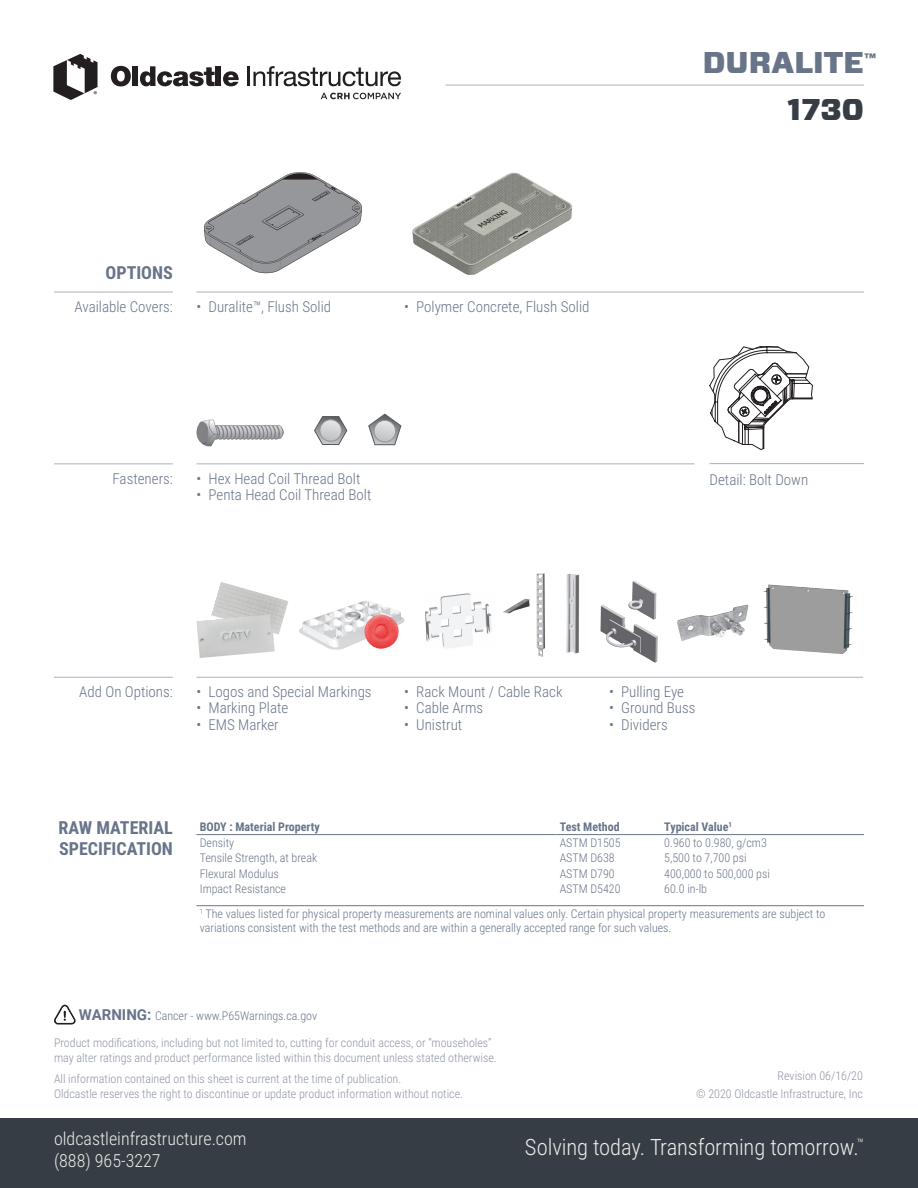
<style>
.page{position:relative;width:918px;height:1188px;background:#fff}
.page>*{position:absolute;margin:0;border:0;box-sizing:border-box;transform-origin:0 0}
.t1{font:900 30px "Forza";color:#687488}
.t2{font:900 30px "Forza";color:#363d44}
.t3{font:300 22.5px "Roboto Condensed";letter-spacing:-.005em;color:#ecedea}
.t4{font:300 18px "Roboto Condensed";color:#ecedea}
.t5{font:700 18px/21.3px "Roboto Condensed";color:#687488}
.t6{font:300 15px "Roboto Condensed";color:#687488}
.t7{font:900 12.3px "Forza";color:#687488}
.t8{font:300 12px/15px "Roboto Condensed";color:#8e94a5}
.t9{font:300 12px/24.6px "Roboto Condensed";color:#687488}
.t10{font:700 12px "Roboto Condensed";color:#687488}
.t11{font:300 12px "Roboto Condensed";color:#687489}
.t12{font:10.8px "Arial Rounded MT Bold";color:#9d9d9d}
.s1{font-family:"Roboto";font-weight:700;font-size:15px}
</style>
<div class="page">
<div style="left:0;top:1119px;width:918px;height:69px;background:#363d44"></div>
<svg style="left:111px;top:66px;width:20px;height:20px"></svg>
<div style="left:133px;top:66px;width:5px;height:20px;background:#231f20"></div>
<svg style="left:140px;top:66px;width:75px;height:20px"></svg>
<div style="left:216px;top:66px;width:5px;height:20px;background:#231f20"></div>
<svg style="left:223px;top:71px;width:16px;height:15px"></svg>
<hr style="left:247px;top:66px;width:3px;height:20px;background:#231f20">
<svg style="left:253px;top:66px;width:148px;height:20px"></svg>
<svg style="left:53px;top:54px;width:45px;height:46px"></svg>
<svg style="left:321px;top:93px;width:80px;height:6px"></svg>
<hr style="left:446px;top:85px;width:418px;height:1px;background:#687488">
<img style="left:412px;top:173px;width:99px;height:79px">
<svg style="left:710px;top:346px;width:103px;height:104px"></svg>
<svg style="left:368px;top:414px;width:33px;height:31px"></svg>
<svg style="left:374px;top:420px;width:22px;height:22px"></svg>
<div style="left:374px;top:420px;width:22px;height:22px;border:1px solid #939598;border-radius:50%"></div>
<svg style="left:314px;top:416px;width:33px;height:29px"></svg>
<svg style="left:320px;top:420px;width:21px;height:21px"></svg>
<div style="left:320px;top:420px;width:22px;height:21px;border:1px solid #939598;border-radius:50%"></div>
<svg style="left:196px;top:420px;width:88px;height:26px"></svg>
<img style="left:566px;top:573px;width:14px;height:81px">
<img style="left:677px;top:605px;width:71px;height:36px">
<img style="left:425px;top:593px;width:67px;height:55px">
<img style="left:321px;top:601px;width:45px;height:15px">
<img style="left:362px;top:615px;width:39px;height:34px">
<img style="left:601px;top:605px;width:57px;height:58px">
<img style="left:628px;top:580px;width:28px;height:40px">
<img style="left:536px;top:574px;width:9px;height:83px">
<img style="left:763px;top:584px;width:84px;height:70px">
<img style="left:212px;top:582px;width:76px;height:53px">
<img style="left:196px;top:614px;width:79px;height:44px">
<svg style="left:204px;top:618px;width:64px;height:38px;background:#cfd1cf"></svg>
<hr style="left:196px;top:291px;width:668px;height:2px;background:#687488">
<hr style="left:54px;top:291px;width:119px;height:2px;background:#687488">
<hr style="left:196px;top:463px;width:498px;height:1px;background:#687488">
<hr style="left:54px;top:463px;width:119px;height:1px;background:#687488">
<hr style="left:196px;top:677px;width:667px;height:1px;background:#687488">
<hr style="left:54px;top:677px;width:119px;height:1px;background:#687488">
<hr style="left:710px;top:463px;width:154px;height:1px;background:#687488">
<svg style="left:54px;top:1005px;width:22px;height:20px"></svg>
<hr style="left:196px;top:905px;width:360px;height:1px;background:#687488">
<hr style="left:556px;top:905px;width:105px;height:1px;background:#687488">
<hr style="left:661px;top:905px;width:203px;height:1px;background:#687488">
<hr style="left:196px;top:834px;width:360px;height:1px;background:#687488">
<hr style="left:556px;top:834px;width:105px;height:1px;background:#687488">
<hr style="left:661px;top:834px;width:203px;height:1px;background:#687488">
<svg style="left:204px;top:172px;width:158px;height:101px"></svg>
<h1 class="t1" style="left:703px;top:42px;width:163px">DURALITE</h1>
<p class="t7" style="left:864px;top:49px;width:13px">™</p>
<h3 class="t5" style="left:106px;top:261px;width:69px">OPTIONS</h3>
<p class="t6" style="left:75px;top:296px;width:100px">Available Covers:</p>
<p class="t6" style="left:196px;top:296px;width:136px">• Duralite™, Flush Solid</p>
<p class="t6" style="left:404px;top:296px;width:187px">• Polymer Concrete, Flush Solid</p>
<h1 class="t2" style="left:788px;top:90px;width:78px">1730</h1>
<p class="t6" style="left:113px;top:468px;width:62px">Fasteners:</p>
<p class="t6" style="left:197px;top:468px;width:165px">• Hex Head Coil Thread Bolt</p>
<p class="t6" style="left:197px;top:484px;width:176px">• Penta Head Coil Thread Bolt</p>
<p class="t6" style="left:710px;top:469px;width:100px">Detail: Bolt Down</p>
<p class="t6" style="left:79px;top:681px;width:95px">Add On Options:</p>
<p class="t12" style="left:221px;top:631px;width:31px;rotate:-5deg">CATV</p>
<p class="t6" style="left:196px;top:681px;width:177px">• Logos and Special Markings</p>
<p class="t6" style="left:196px;top:698px;width:93px">• Marking Plate</p>
<p class="t6" style="left:196px;top:714px;width:84px">• EMS Marker</p>
<p class="t6" style="left:404px;top:681px;width:160px">• Rack Mount / Cable Rack</p>
<p class="t6" style="left:404px;top:698px;width:81px">• Cable Arms</p>
<p class="t6" style="left:404px;top:714px;width:60px">• Unistrut</p>
<p class="t6" style="left:609px;top:681px;width:76px">• Pulling Eye</p>
<p class="t6" style="left:609px;top:698px;width:88px">• Ground Buss</p>
<p class="t6" style="left:609px;top:714px;width:60px">• Dividers</p>
<h3 class="t5" style="left:58px;top:816px;width:116px">RAW MATERIAL<br>SPECIFICATION</h3>
<p class="t10" style="left:200px;top:819px;width:122px">BODY : Material Property</p>
<p class="t10" style="left:560px;top:819px;width:61px">Test Method</p>
<p class="t10" style="left:664px;top:819px;width:69px">Typical Value<sup>1</sup></p>
<p class="t9" style="left:200px;top:830px;width:36px">Density</p>
<p class="t9" style="left:560px;top:830px;width:62px">ASTM D1505</p>
<p class="t9" style="left:664px;top:830px;width:104px">0.960 to 0.980, g/cm3</p>
<p class="t9" style="left:200px;top:845px;width:119px">Tensile Strength, at break</p>
<p class="t9" style="left:560px;top:845px;width:57px">ASTM D638</p>
<p class="t9" style="left:664px;top:845px;width:84px">5,500 to 7,700 psi</p>
<p class="t9" style="left:200px;top:861px;width:81px">Flexural Modulus</p>
<p class="t9" style="left:560px;top:861px;width:57px">ASTM D790</p>
<p class="t9" style="left:664px;top:861px;width:107px">400,000 to 500,000 psi</p>
<p class="t9" style="left:200px;top:876px;width:88px">Impact Resistance</p>
<p class="t9" style="left:560px;top:876px;width:62px">ASTM D5420</p>
<p class="t9" style="left:200px;top:876px;width:627px;text-indent:465px">60.0 in-lb<br><sup>1</sup> The values listed for physical property measurements are nominal values only. Certain physical property measurements are subject to</p>
<p class="t9" style="left:200px;top:915px;width:473px">variations consistent with the test methods and are within a generally accepted range for such values.</p>
<p class="t11" style="left:79px;top:1008px;width:240px"><span class="s1">WARNING:</span> Cancer - www.P65Warnings.ca.gov</p>
<p class="t8" style="left:54px;top:1035px;width:444px">Product modifications, including but not limited to, cutting for conduit access, or “mouseholes” may alter ratings and product performance listed within this document unless stated otherwise.</p>
<p class="t8" style="left:54px;top:1071px;width:411px">All information contained on this sheet is current at the time of publication.<br>Oldcastle reserves the right to discontinue or update product information without notice.</p>
<h3 class="t4" style="left:54px;top:1126px;width:194px">oldcastleinfrastructure.com</h3>
<h3 class="t4" style="left:54px;top:1148px;width:108px">(888) 965-3227</h3>
<p class="t8" style="left:778px;top:1068px;width:87px">Revision 06/16/20</p>
<p class="t8" style="left:696px;top:1086px;width:168px">© 2020 Oldcastle Infrastructure, Inc</p>
<h2 class="t3" style="left:525px;top:1132px;width:341px">Solving today. Transforming tomorrow.<sup>™</sup></h2>
</div>
